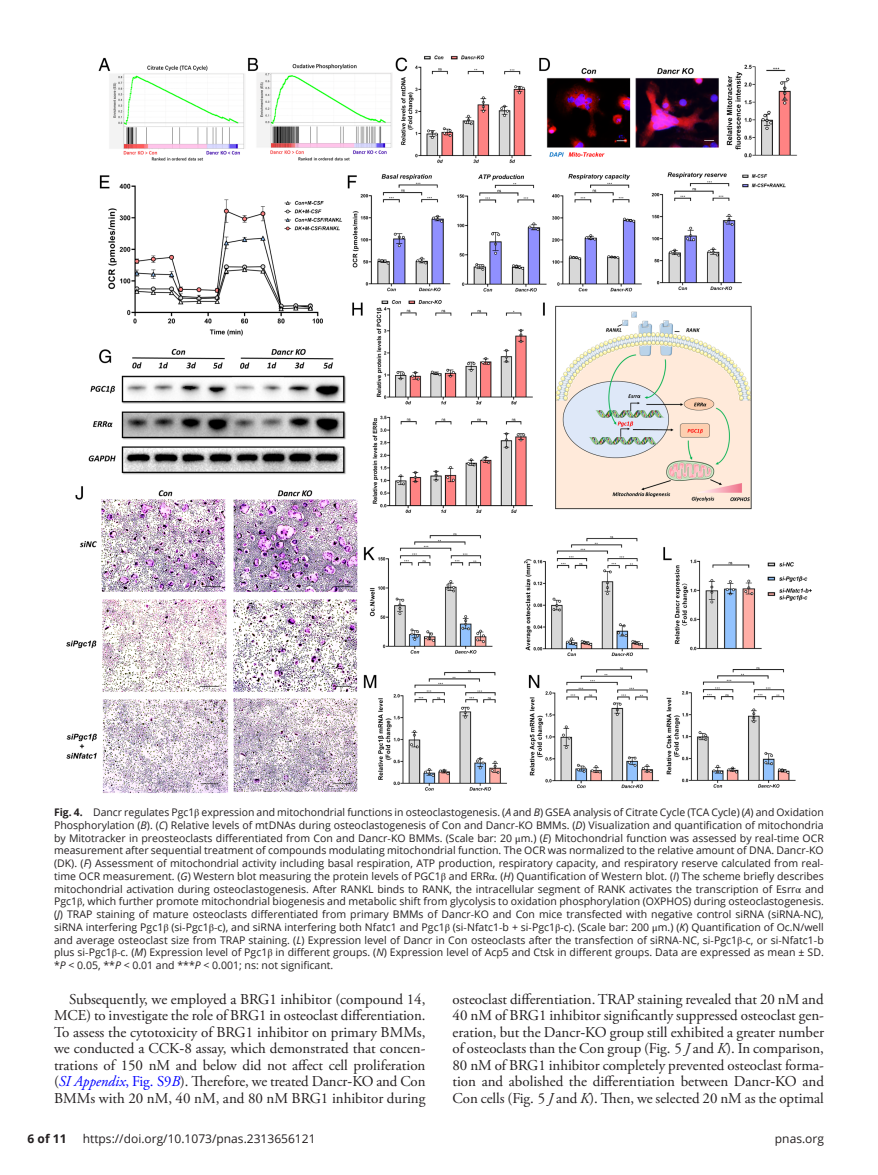
<style>
.page{position:relative;width:878px;height:1175px;background:#fff}
.page>*{position:absolute;margin:0;border:0;box-sizing:border-box;transform-origin:0 0}
.t1{font:15px/16.5px "Adobe Garamond Pro";letter-spacing:-.005em;color:#231f20;text-align:justify}
.t2{font:12px "Open Sans";color:#231f20}
.t3{font:700 12px "Open Sans";color:#231f20}
.t4{font:10.5px/12.8px "Open Sans";color:#231f20;text-align:justify}
.s1{font-weight:700}
.s2{font-family:"STIX"}
.s3{font-style:italic}
.s4{font-style:italic;color:#00f}
.s5{color:#00f}
</style>
<div class="page">
<img style="left:66px;top:55px;width:746px;height:738px">
<p class="t4" style="left:54px;top:805px;width:771px"><span class="s1">Fig. 4.</span> Dancr regulates Pgc1<span class="s2">β</span> expression and mitochondrial functions in osteoclastogenesis. (<span class="s3">A</span> and <span class="s3">B</span>) GSEA analysis of Citrate Cycle (TCA Cycle) (<span class="s3">A</span>) and Oxidation Phosphorylation (<span class="s3">B</span>). (<span class="s3">C</span>) Relative levels of mtDNAs during osteoclastogenesis of Con and Dancr<span class="s2">-</span>KO BMMs. (<span class="s3">D</span>) Visualization and quantification of mitochondria by Mitotracker in preosteoclasts differentiated from Con and Dancr<span class="s2">-</span>KO BMMs. (Scale bar: 20 <span class="s2">μ</span>m.) (<span class="s3">E</span>) Mitochondrial function was assessed by real<span class="s2">-</span>time OCR measurement after sequential treatment of compounds modulating mitochondrial function. The OCR was normalized to the relative amount of DNA. Dancr<span class="s2">-</span>KO (DK). (<span class="s3">F</span>) Assessment of mitochondrial activity including basal respiration, ATP production, respiratory capacity, and respiratory reserve calculated from real&shy;time OCR measurement. (<span class="s3">G</span>) Western blot measuring the protein levels of PGC1<span class="s2">β</span> and ERR<span class="s2">α</span>. (<span class="s3">H</span>) Quantification of Western blot. (<span class="s3">I</span>) The scheme briefly describes mitochondrial activation during osteoclastogenesis. After RANKL binds to RANK, the intracellular segment of RANK activates the transcription of Esrr<span class="s2">α</span> and Pgc1<span class="s2">β</span>, which further promote mitochondrial biogenesis and metabolic shift from glycolysis to oxidation phosphorylation (OXPHOS) during osteoclastogenesis. (<span class="s3">J</span>) TRAP staining of mature osteoclasts differentiated from primary BMMs of Dancr<span class="s2">-</span>KO and Con mice transfected with negative control siRNA (siRNA<span class="s2">-</span>NC), siRNA interfering Pgc1<span class="s2">β</span> (si<span class="s2">-</span>Pgc1<span class="s2">β-</span>c), and siRNA interfering both Nfatc1 and Pgc1<span class="s2">β</span> (si<span class="s2">-</span>Nfatc1<span class="s2">-</span>b + si<span class="s2">-</span>Pgc1<span class="s2">β-</span>c). (Scale bar: 200 <span class="s2">μ</span>m.) (<span class="s3">K</span>) Quantification of Oc.N/well and average osteoclast size from TRAP staining. (<span class="s3">L</span>) Expression level of Dancr in Con osteoclasts after the transfection of siRNA<span class="s2">-</span>NC, si<span class="s2">-</span>Pgc1<span class="s2">β-</span>c, or si<span class="s2">-</span>Nfatc1<span class="s2">-</span>b plus si<span class="s2">-</span>Pgc1<span class="s2">β-</span>c. (<span class="s3">M</span>) Expression level of Pgc1<span class="s2">β</span> in different groups. (<span class="s3">N</span>) Expression level of Acp5 and Ctsk in different groups. Data are expressed as mean ± SD. *<span class="s3">P</span> &lt; 0.05, **<span class="s3">P</span> &lt; 0.01 and ***<span class="s3">P</span> &lt; 0.001; ns: not significant.</p>
<p class="t1" style="left:54px;top:991px;width:373px;text-indent:15px">Subsequently, we employed a BRG1 inhibitor (compound 14, MCE) to investigate the role of BRG1 in osteoclast differentiation.<br>To assess the cytotoxicity of BRG1 inhibitor on primary BMMs, we conducted a CCK<span class="s2">-</span>8 assay, which demonstrated that concen&shy;trations of 150 nM and below did not affect cell proliferation (<span class="s4">SI Appendix</span><span class="s5">, Fig. S9</span><span class="s4">B</span>). Therefore, we treated Dancr<span class="s2">-</span>KO and Con BMMs with 20 nM, 40 nM, and 80 nM BRG1 inhibitor during</p>
<p class="t1" style="left:452px;top:991px;width:373px">osteoclast differentiation. TRAP staining revealed that 20 nM and 40 nM of BRG1 inhibitor significantly suppressed osteoclast gen&shy;eration, but the Dancr<span class="s2">-</span>KO group still exhibited a greater number of osteoclasts than the Con group (Fig. 5 <span class="s3">J</span> and <span class="s3">K</span>). In comparison, 80 nM of BRG1 inhibitor completely prevented osteoclast forma&shy;tion and abolished the differentiation between Dancr<span class="s2">-</span>KO and Con cells (Fig. 5 <span class="s3">J</span> and <span class="s3">K</span>). Then, we selected 20 nM as the optimal</p>
<p class="t3" style="left:28px;top:1130px;width:40px">6 of 11</p>
<p class="t2" style="left:83px;top:1130px;width:234px">https://doi.org/10.1073/pnas.2313656121</p>
<p class="t2" style="left:774px;top:1130px;width:51px">pnas.org</p>
</div>
